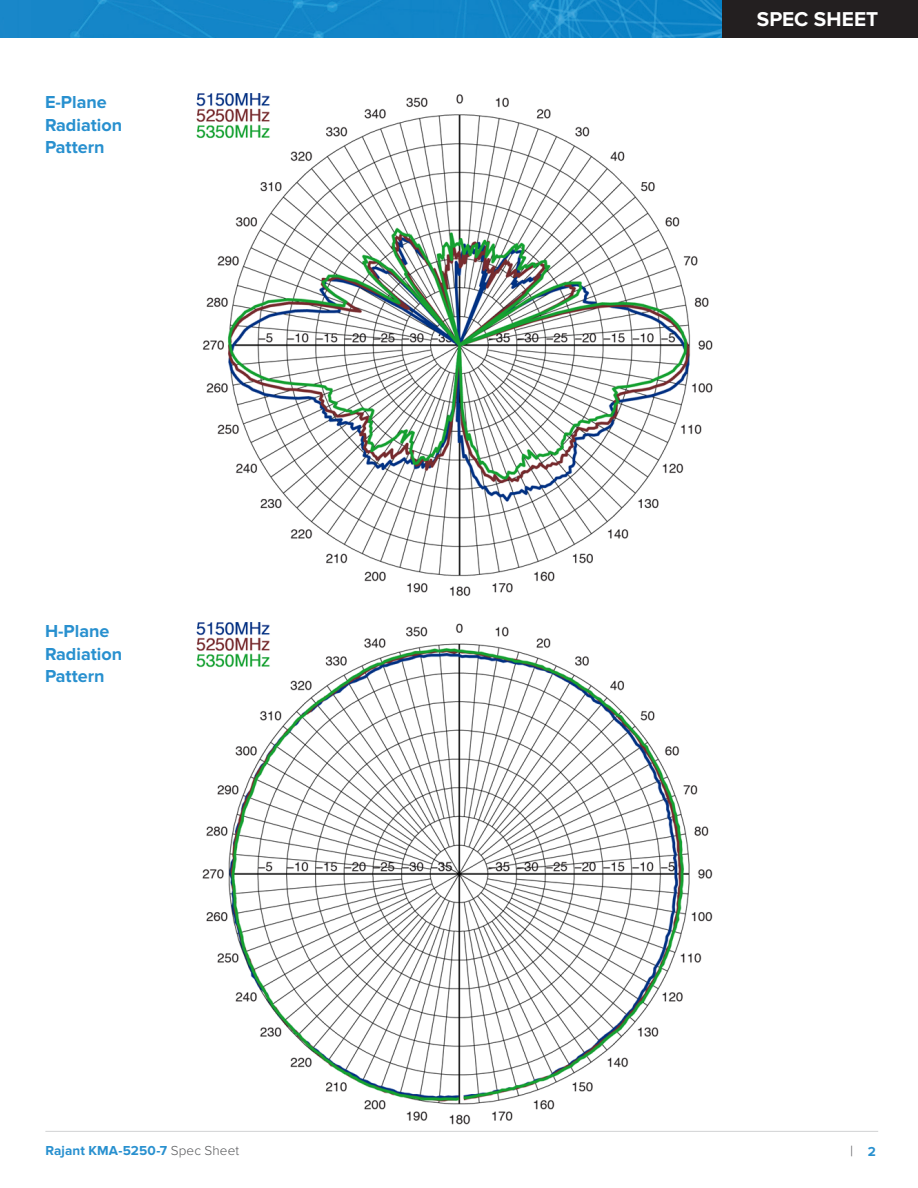
<style>
.page{position:relative;width:918px;height:1188px;background:#fff}
.page>*{position:absolute;margin:0;border:0;box-sizing:border-box;transform-origin:0 0}
.t1{font:700 20.85px "Proxima Nova";letter-spacing:.005em;color:#fff}
.t2{font:700 18px/22.5px "Proxima Nova";color:#2890cf}
.t3{font:300 15px "Proxima Nova";color:#57585a}
.t4{font:700 13.5px "Proxima Nova";letter-spacing:.005em;color:#2890cf}
.s1{font-weight:300;color:#57585a}
.s2{font-weight:700;font-size:13.5px;color:#2890cf}
</style>
<div class="page">
<hr style="left:45px;top:1131px;width:833px;height:1px;background:#d1d2d4">
<img style="left:0;top:0;width:723px;height:38px">
<div style="left:723px;top:0;width:195px;height:38px;background:#231f20"></div>
<img style="left:196px;top:94px;width:516px;height:502px">
<img style="left:196px;top:622px;width:516px;height:503px">
<p class="t2" style="left:45px;top:91px;width:79px">E-Plane<br>Radiation<br>Pattern</p>
<p class="t2" style="left:45px;top:621px;width:79px">H-Plane<br>Radiation<br>Pattern</p>
<p class="t1" style="left:757px;top:7px;width:123px">SPEC SHEET</p>
<p class="t4" style="left:45px;top:1142px;width:195px">Rajant KMA-5250-7 <span class="s1">Spec Sheet</span></p>
<p class="t3" style="left:850px;top:1142px;width:27px">| <span class="s2">2</span></p>
</div>
